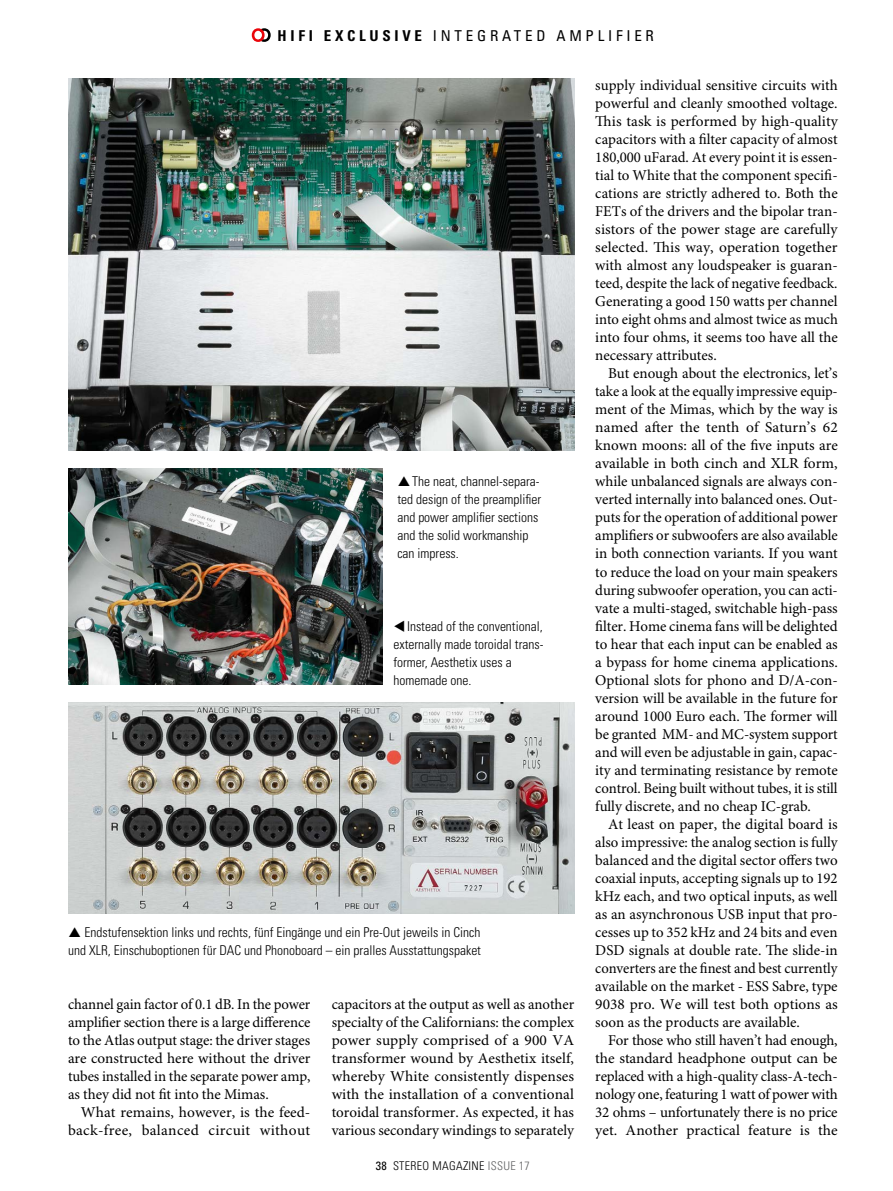
<style>
.page{position:relative;width:893px;height:1191px;background:#fff}
.page>*{position:absolute;margin:0;border:0;box-sizing:border-box;transform-origin:0 0}
.t1{font:15px/18px "Minion Pro";color:#000;text-align:justify}
.t2{font:15px/18px "Minion Pro";letter-spacing:.02em;color:#000;text-align:right}
.t3{font:condensed 15px "Univers LT Std";letter-spacing:.25em;color:#000}
.t4{font:300 condensed 13.5px/18px "Univers LT Std";color:#000}
.t5{font:300 condensed 12px "Univers LT Std";letter-spacing:.025em;color:#000}
.s1{font-weight:700}
.s2{font-weight:400}
.s3{color:#606162}
</style>
<div class="page">
<svg style="left:252px;top:28px;width:19px;height:14px"></svg>
<img style="left:68px;top:702px;width:506px;height:211px">
<img style="left:68px;top:78px;width:506px;height:372px">
<img style="left:68px;top:468px;width:315px;height:216px">
<p class="t3" style="left:278px;top:26px;width:378px"><span class="s1">HIFI EXCLUSIVE</span> INTEGRATED AMPLIFIER</p>
<p class="t4" style="left:397px;top:473px;width:145px;text-indent:15px">The neat, channel-separa&shy;ted design of the preamplifier and power amplifier sections and the solid workmanship can impress.</p>
<p class="t4" style="left:393px;top:617px;width:151px">▼ Instead of the conventional, externally made toroidal trans&shy;former, Aesthetix uses a homemade one.</p>
<p class="t4" style="left:68px;top:923px;width:415px;text-align:right">Endstufensektion links und rechts, fünf Eingänge und ein Pre-Out jeweils in Cinch und XLR, Einschuboptionen für DAC und Phonoboard – ein pralles Ausstattungspaket</p>
<p class="t1" style="left:68px;top:995px;width:244px">channel gain factor of 0.1 dB. In the power amplifier section there is a large difference to the Atlas output stage: the driver stages are constructed here without the driver tubes installed in the separate power amp, as they did not fit into the Mimas.</p>
<p class="t2" style="left:68px;top:1103px;width:244px">What remains, however, is the feed&shy;back-free, balanced circuit without</p>
<p class="t1" style="left:332px;top:995px;width:244px">capacitors at the output as well as another specialty of the Californians: the complex power supply comprised of a 900 VA transformer wound by Aesthetix itself, whereby White consistently dispenses with the installation of a conventional toroidal transformer. As expected, it has various secondary windings to separately</p>
<p class="t5" style="left:376px;top:1158px;width:156px"><span class="s2">38</span> STEREO MAGAZINE <span class="s3">ISSUE 17</span></p>
<p class="t1" style="left:595px;top:77px;width:244px">supply individual sensitive circuits with powerful and cleanly smoothed voltage.<br>This task is performed by high-quality capacitors with a filter capacity of almost 180,000 uFarad. At every point it is essen&shy;tial to White that the component specifi&shy;cations are strictly adhered to. Both the FETs of the drivers and the bipolar tran&shy;sistors of the power stage are carefully selected. This way, operation together with almost any loudspeaker is guaran&shy;teed, despite the lack of negative feedback.<br>Generating a good 150 watts per channel into eight ohms and almost twice as much into four ohms, it seems too have all the necessary attributes.</p>
<p class="t1" style="left:595px;top:365px;width:244px;text-indent:13px">But enough about the electronics, let’s take a look at the equally impressive equip&shy;ment of the Mimas, which by the way is named after the tenth of Saturn’s 62 known moons: all of the five inputs are available in both cinch and XLR form, while unbalanced signals are always con&shy;verted internally into balanced ones. Out&shy;puts for the operation of additional power amplifiers or subwoofers are also available in both connection variants. If you want to reduce the load on your main speakers during subwoofer operation, you can acti&shy;vate a multi-staged, switchable high-pass filter. Home cinema fans will be delighted to hear that each input can be enabled as a bypass for home cinema applications.<br>Optional slots for phono and D/A-con&shy;version will be available in the future for around 1000 Euro each. The former will be granted MM- and MC-system support and will even be adjustable in gain, capac&shy;ity and terminating resistance by remote control. Being built without tubes, it is still fully discrete, and no cheap IC-grab.</p>
<p class="t1" style="left:595px;top:815px;width:244px;text-indent:13px">At least on paper, the digital board is also impressive: the analog section is fully balanced and the digital sector offers two coaxial inputs, accepting signals up to 192 kHz each, and two optical inputs, as well as an asynchronous USB input that pro&shy;cesses up to 352 kHz and 24 bits and even DSD signals at double rate. The slide-in converters are the finest and best currently available on the market - ESS Sabre, type 9038 pro. We will test both options as soon as the products are available.</p>
<p class="t1" style="left:595px;top:1031px;width:244px;text-indent:13px">For those who still haven’t had enough, the standard headphone output can be replaced with a high-quality class-A-tech&shy;nology one, featuring 1 watt of power with 32 ohms – unfortunately there is no price yet. Another practical feature is the</p>
</div>
